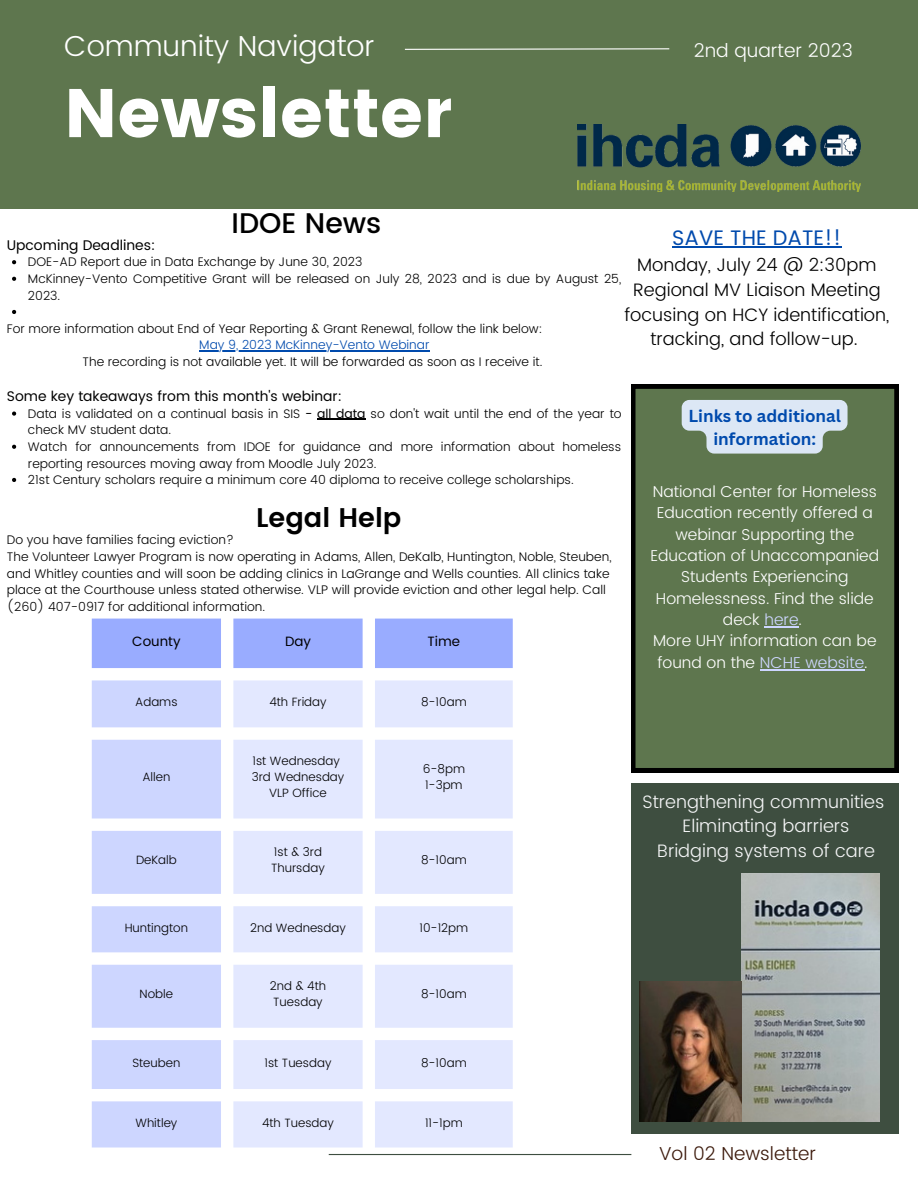
<style>
.page{position:relative;width:918px;height:1188px;background:#fff}
.page>*{position:absolute;margin:0;border:0;box-sizing:border-box;transform-origin:0 0}
.t1{font:68.4px "Poppins";color:#fff}
.t2{font:300 28.8px "Poppins";color:#fff}
.t3{font:500 28.35px "Poppins";color:#000}
.t4{font:600 27px "Poppins";color:#000}
.t5{font:21px "Poppins";color:#004aad}
.t6{font:300 18.9px "Poppins";color:#fff}
.t7{font:300 18.75px "Poppins";color:#3c1a0c}
.t8{font:300 18px/24.8px "Poppins";color:#000;text-align:center}
.t9{font:300 18px "Poppins";color:#f4f5f6}
.t10{font:700 16.8px/23px "Canva Sans";color:#004aad;text-align:center}
.t11{font:300 15.75px/21.3px "Poppins";color:#fff;text-align:center}
.t12{font:13.95px "Poppins";color:#000}
.t13{font:13.5px "Poppins";color:#000}
.t14{font:300 12.45px/16.6px "Poppins";color:#000}
.t15{font:300 12.45px "Poppins";color:#004aad}
.t16{font:300 12px/16px "Poppins";color:#000}
.s1{font-weight:400}
.s2{color:#cdd6ff}
</style>
<div class="page">
<div style="left:0;top:0;width:918px;height:209px;background:#5e764e"></div>
<div style="left:631px;top:783px;width:268px;height:351px;background:#3e4e40"></div>
<svg style="left:404px;top:48px;width:266px;height:2px"></svg>
<hr style="left:329px;top:1154px;width:302px;height:1px;background:#3e4e40">
<img style="left:742px;top:874px;width:137px;height:247px">
<img style="left:639px;top:982px;width:103px;height:139px">
<img style="left:577px;top:125px;width:284px;height:66px">
<div style="left:631px;top:384px;width:268px;height:388px;background:#5e764e"></div>
<hr style="left:765px;top:626px;width:34px;height:1px;background:#cdd6ff">
<hr style="left:760px;top:669px;width:104px;height:1px;background:#cdd6ff">
<div style="left:92px;top:619px;width:421px;height:49px;background:#99acff"></div>
<svg style="left:92px;top:680px;width:129px;height:468px;fill:#cdd6ff"></svg>
<svg style="left:233px;top:680px;width:280px;height:468px;fill:#e3e8ff"></svg>
<svg style="left:12px;top:260px;width:4px;height:4px"></svg>
<svg style="left:12px;top:277px;width:4px;height:4px"></svg>
<svg style="left:12px;top:310px;width:4px;height:4px"></svg>
<svg style="left:12px;top:412px;width:4px;height:4px"></svg>
<hr style="left:317px;top:419px;width:49px;height:1px;background:#000">
<svg style="left:12px;top:445px;width:4px;height:4px"></svg>
<svg style="left:12px;top:478px;width:4px;height:4px"></svg>
<hr style="left:199px;top:350px;width:231px;height:1px;background:#004aad">
<svg style="left:682px;top:400px;width:166px;height:54px;background:#cad7dd"></svg>
<hr style="left:672px;top:246px;width:169px;height:1px;background:#004aad">
<p class="t2" style="left:64px;top:29px;width:312px">Community Navigator</p>
<p class="t1" style="left:64px;top:74px;width:389px">Newsletter</p>
<p class="t6" style="left:694px;top:39px;width:160px">2nd quarter 2023</p>
<p class="t3" style="left:232px;top:207px;width:151px">IDOE News</p>
<p class="t5" style="left:672px;top:226px;width:171px">SAVE THE DATE!!</p>
<p class="t8" style="left:637px;top:252px;width:241px">Monday, July 24 @ 2:30pm</p>
<p class="t8" style="left:624px;top:277px;width:266px">Regional MV Liaison Meeting focusing on HCY identification, tracking, and follow-up.</p>
<p class="t12" style="left:7px;top:237px;width:150px">Upcoming Deadlines:</p>
<p class="t14" style="left:28px;top:254px;width:336px">DOE-AD Report due in Data Exchange by June 30, 2023</p>
<p class="t14" style="left:28px;top:270px;width:595px">McKinney-Vento Competitive Grant will be released on July 28, 2023 and is due by August 25,<br>2023.</p>
<p class="t14" style="left:7px;top:320px;width:537px">For more information about End of Year Reporting &amp; Grant Renewal, follow the link below:</p>
<p class="t15" style="left:199px;top:338px;width:232px">May 9, 2023 McKinney-Vento Webinar</p>
<p class="t14" style="left:83px;top:353px;width:462px">The recording is not available yet. It will be forwarded as soon as I receive it.</p>
<p class="t12" style="left:7px;top:388px;width:337px">Some key takeaways from this month's webinar:</p>
<p class="t14" style="left:28px;top:405px;width:595px">Data is validated on a continual basis in SIS <span class="s1">- all data</span> so don't wait until the end of the year to check MV student data.</p>
<p class="t14" style="left:28px;top:438px;width:595px">Watch for announcements from IDOE for guidance and more information about homeless reporting resources moving away from Moodle July 2023.</p>
<p class="t14" style="left:28px;top:471px;width:547px">21st Century scholars require a minimum core 40 diploma to receive college scholarships.</p>
<p class="t4" style="left:256px;top:502px;width:147px">Legal Help</p>
<p class="t14" style="left:7px;top:532px;width:228px">Do you have families facing eviction?</p>
<p class="t14" style="left:7px;top:548px;width:606px">The Volunteer Lawyer Program is now operating in Adams, Allen, DeKalb, Huntington, Noble, Steuben, and Whitley counties and will soon be adding clinics in LaGrange and Wells counties. All clinics take place at the Courthouse unless stated otherwise. VLP will provide eviction and other legal help. Call (260) 407-0917 for additional information.</p>
<p class="t13" style="left:132px;top:633px;width:50px">County</p>
<p class="t13" style="left:285px;top:633px;width:27px">Day</p>
<p class="t13" style="left:428px;top:633px;width:34px">Time</p>
<p class="t16" style="left:135px;top:694px;width:44px">Adams</p>
<p class="t16" style="left:269px;top:694px;width:59px">4th Friday</p>
<p class="t16" style="left:421px;top:694px;width:47px">8-10am</p>
<p class="t16" style="left:142px;top:769px;width:30px">Allen</p>
<p class="t16" style="left:253px;top:753px;width:89px">1st Wednesday</p>
<p class="t16" style="left:252px;top:769px;width:94px">3rd Wednesday</p>
<p class="t16" style="left:269px;top:785px;width:59px">VLP Office</p>
<p class="t16" style="left:423px;top:761px;width:44px">6-8pm</p>
<p class="t16" style="left:425px;top:777px;width:39px">1-3pm</p>
<p class="t16" style="left:136px;top:852px;width:42px">DeKalb</p>
<p class="t16" style="left:271px;top:844px;width:55px">1st &amp; 3rd<br>Thursday</p>
<p class="t16" style="left:421px;top:852px;width:47px">8-10am</p>
<p class="t16" style="left:125px;top:919px;width:65px">Huntington</p>
<p class="t16" style="left:250px;top:919px;width:97px">2nd Wednesday</p>
<p class="t16" style="left:420px;top:919px;width:50px">10-12pm</p>
<p class="t16" style="left:140px;top:986px;width:35px">Noble</p>
<p class="t16" style="left:270px;top:978px;width:58px">2nd &amp; 4th<br>Tuesday</p>
<p class="t16" style="left:421px;top:986px;width:47px">8-10am</p>
<p class="t16" style="left:132px;top:1054px;width:50px">Steuben</p>
<p class="t16" style="left:265px;top:1054px;width:68px">1st Tuesday</p>
<p class="t16" style="left:421px;top:1054px;width:47px">8-10am</p>
<p class="t16" style="left:135px;top:1115px;width:43px">Whitley</p>
<p class="t16" style="left:262px;top:1115px;width:73px">4th Tuesday</p>
<p class="t16" style="left:425px;top:1115px;width:39px">11-1pm</p>
<p class="t10" style="left:689px;top:404px;width:154px">Links to additional information:</p>
<p class="t11" style="left:651px;top:481px;width:230px">National Center for Homeless<br>Education recently offered a webinar Supporting the<br>Education of Unaccompanied<br>Students Experiencing<br>Homelessness. Find the slide deck <span class="s2">here</span>.</p>
<p class="t11" style="left:653px;top:630px;width:225px;text-align:left">More UHY information can be found on the <span class="s2">NCHE website</span>.</p>
<p class="t9" style="left:642px;top:791px;width:243px">Strengthening communities</p>
<p class="t9" style="left:683px;top:816px;width:168px">Eliminating barriers</p>
<p class="t9" style="left:657px;top:840px;width:219px">Bridging systems of care</p>
<p class="t7" style="left:659px;top:1142px;width:158px">Vol 02 Newsletter</p>
</div>
